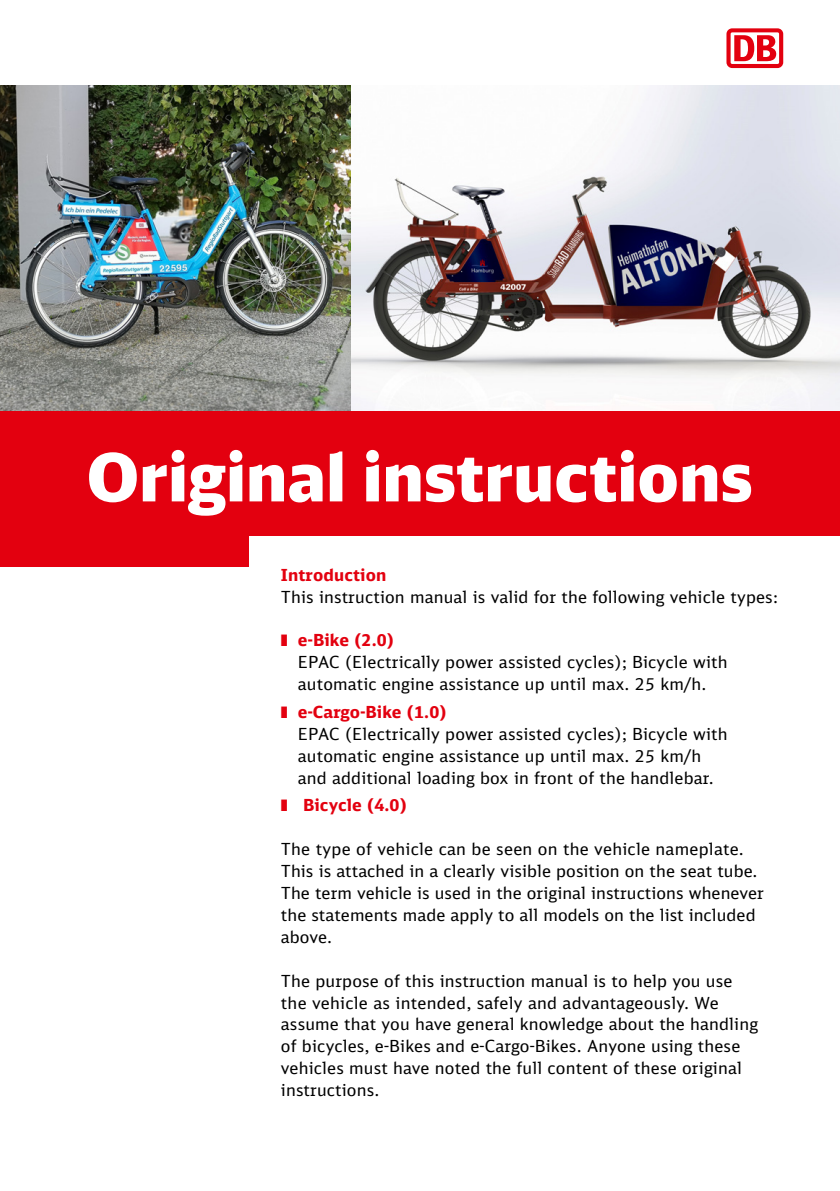
<style>
.page{position:relative;width:840px;height:1191px;background:#fff}
.page>*{position:absolute;margin:0;border:0;box-sizing:border-box;transform-origin:0 0}
.t1{font:900 66px "DB Head";letter-spacing:.01em;color:#fff}
.t2{font:16.6px/22px "DB Sans";letter-spacing:.01em;color:#000}
.t3{font:700 16.6px "DB Sans";letter-spacing:.01em;color:#e3000f}
</style>
<div class="page">
<img style="left:0;top:85px;width:351px;height:326px">
<svg style="left:351px;top:85px;width:488px;height:326px"></svg>
<div style="left:0;top:411px;width:839px;height:156px;background:#e3000f"></div>
<div style="left:249px;top:537px;width:590px;height:62px;background:#fff"></div>
<div style="left:726px;top:28px;width:56px;height:40px;background:#e3000f;border-radius:6px"></div>
<div style="left:730px;top:32px;width:48px;height:32px;background:#fff;border-radius:2px"></div>
<svg style="left:734px;top:35px;width:41px;height:26px"></svg>
<h1 class="t1" style="left:87px;top:435px;width:667px">Original instructions</h1>
<p class="t3" style="left:281px;top:564px;width:107px">Introduction</p>
<p class="t2" style="left:281px;top:585px;width:498px">This instruction manual is valid for the following vehicle types:</p>
<p class="t3" style="left:298px;top:630px;width:97px">e-Bike (2.0)</p>
<p class="t2" style="left:298px;top:651px;width:431px">EPAC (Electrically power assisted cycles); Bicycle with automatic engine assistance up until max. 25 km/h.</p>
<p class="t3" style="left:298px;top:701px;width:150px">e-Cargo-Bike (1.0)</p>
<p class="t2" style="left:298px;top:722px;width:431px">EPAC (Electrically power assisted cycles); Bicycle with automatic engine assistance up until max. 25 km/h and additional loading box in front of the handlebar.</p>
<p class="t3" style="left:303px;top:794px;width:105px">Bicycle (4.0)</p>
<p class="t2" style="left:281px;top:837px;width:484px">The type of vehicle can be seen on the vehicle nameplate.<br>This is attached in a clearly visible position on the seat tube.<br>The term vehicle is used in the original instructions whenever the statements made apply to all models on the list included above.</p>
<p class="t2" style="left:281px;top:969px;width:478px">The purpose of this instruction manual is to help you use the vehicle as intended, safely and advantageously. We assume that you have general knowledge about the handling of bicycles, e-Bikes and e-Cargo-Bikes. Anyone using these vehicles must have noted the full content of these original instructions.</p>
</div>
